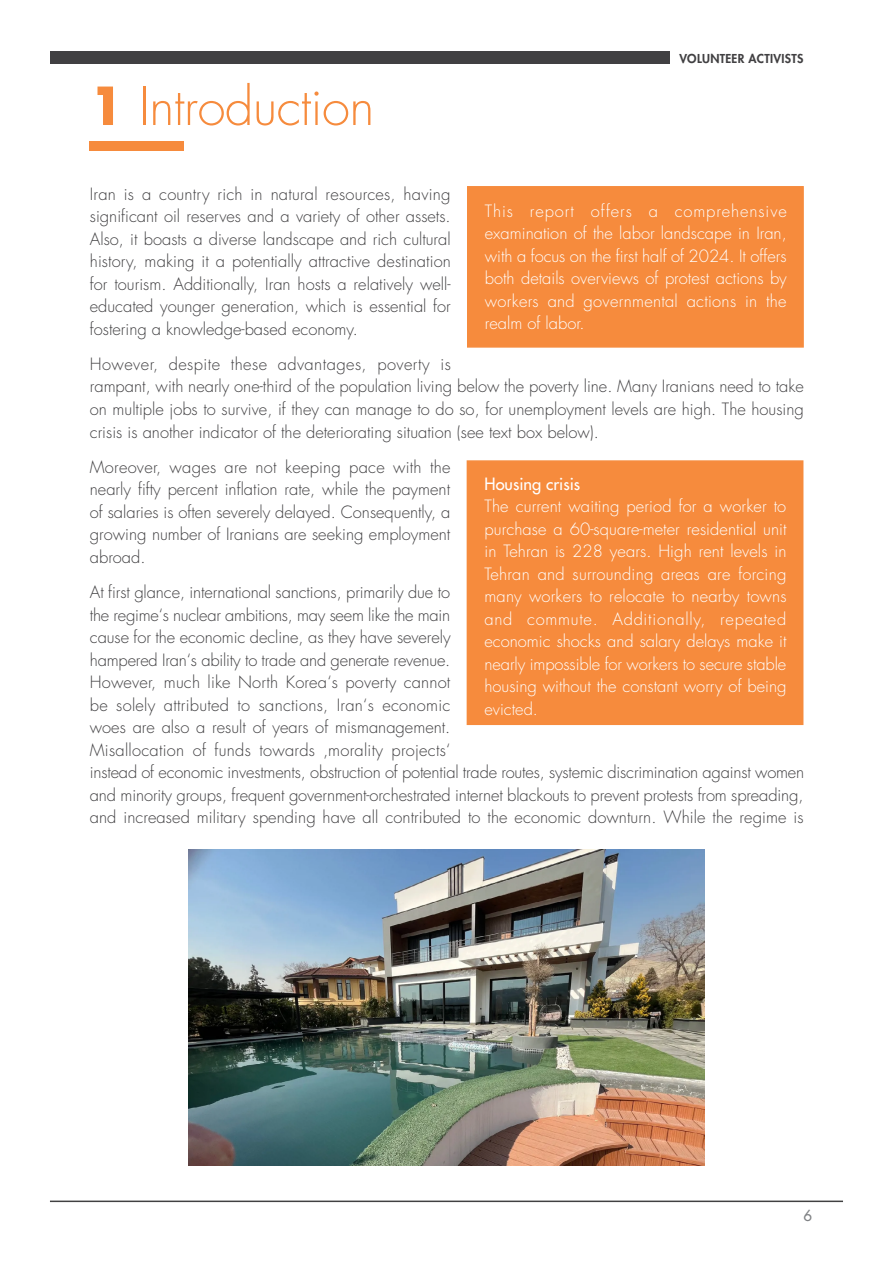
<style>
.page{position:relative;width:893px;height:1263px;background:#fff}
.page>*{position:absolute;margin:0;border:0;box-sizing:border-box;transform-origin:0 0}
.t1{font:300 51px "Futura Std";letter-spacing:-.01em;color:#f68b3d}
.t2{font:300 16.5px/22.5px "Futura Std";color:#414042;text-align:justify}
.t3{font:300 16.5px/22.5px "Futura Std";color:#fff;text-align:justify}
.t4{font:500 16.5px "Futura Std";color:#fff}
.t5{font:500 15px "Futura Std";color:#808285}
.t6{font:800 12px "Futura Std";letter-spacing:.025em;color:#414042}
.s1{font-weight:700}
</style>
<div class="page">
<div style="left:50px;top:52px;width:619px;height:12px;background:#414042"></div>
<hr style="left:50px;top:1200px;width:793px;height:2px;background:#414142">
<div style="left:89px;top:141px;width:95px;height:9px;background:#f68b3d"></div>
<div style="left:467px;top:186px;width:337px;height:162px;background:#f68b3d;border:2px solid #f68b3d"></div>
<div style="left:467px;top:460px;width:336px;height:265px;background:#f68b3d"></div>
<img style="left:189px;top:849px;width:516px;height:316px">
<h1 class="t1" style="left:89px;top:75px;width:287px"><span class="s1">1</span> Introduction</h1>
<p class="t6" style="left:679px;top:51px;width:126px">VOLUNTEER ACTIVISTS</p>
<p class="t2" style="left:90px;top:183px;width:363px">Iran is a country rich in natural resources, having significant oil reserves and a variety of other assets.<br>Also, it boasts a diverse landscape and rich cultural history, making it a potentially attractive destination for tourism. Additionally, Iran hosts a relatively well&shy;educated younger generation, which is essential for fostering a knowledge-based economy.</p>
<p class="t2" style="left:90px;top:353px;width:715px;text-align:left">However, despite these advantages, poverty is<br>rampant, with nearly one-third of the population living below the poverty line. Many Iranians need to take on multiple jobs to survive, if they can manage to do so, for unemployment levels are high. The housing crisis is another indicator of the deteriorating situation (see text box below).</p>
<p class="t2" style="left:90px;top:456px;width:362px">Moreover, wages are not keeping pace with the nearly fifty percent inflation rate, while the payment of salaries is often severely delayed. Consequently, a growing number of Iranians are seeking employment abroad.</p>
<p class="t2" style="left:90px;top:581px;width:716px;text-align:left">At first glance, international sanctions, primarily due to<br>the regime‘s nuclear ambitions, may seem like the main<br>cause for the economic decline, as they have severely<br>hampered Iran‘s ability to trade and generate revenue.<br>However, much like North Korea‘s poverty cannot<br>be solely attributed to sanctions, Iran‘s economic<br>woes are also a result of years of mismanagement.<br>Misallocation of funds towards ‚morality projects‘<br>instead of economic investments, obstruction of potential trade routes, systemic discrimination against women and minority groups, frequent government-orchestrated internet blackouts to prevent protests from spreading, and increased military spending have all contributed to the economic downturn. While the regime is</p>
<p class="t3" style="left:485px;top:200px;width:303px">This report offers a comprehensive examination of the labor landscape in Iran, with a focus on the first half of 2024. It offers both details overviews of protest actions by workers and governmental actions in the realm of labor.</p>
<p class="t4" style="left:484px;top:473px;width:97px">Housing crisis</p>
<p class="t3" style="left:484px;top:495px;width:304px">The current waiting period for a worker to purchase a 60-square-meter residential unit in Tehran is 228 years. High rent levels in Tehran and surrounding areas are forcing many workers to relocate to nearby towns and commute. Additionally, repeated economic shocks and salary delays make it nearly impossible for workers to secure stable housing without the constant worry of being evicted.</p>
<p class="t5" style="left:803px;top:1205px;width:10px">6</p>
</div>
